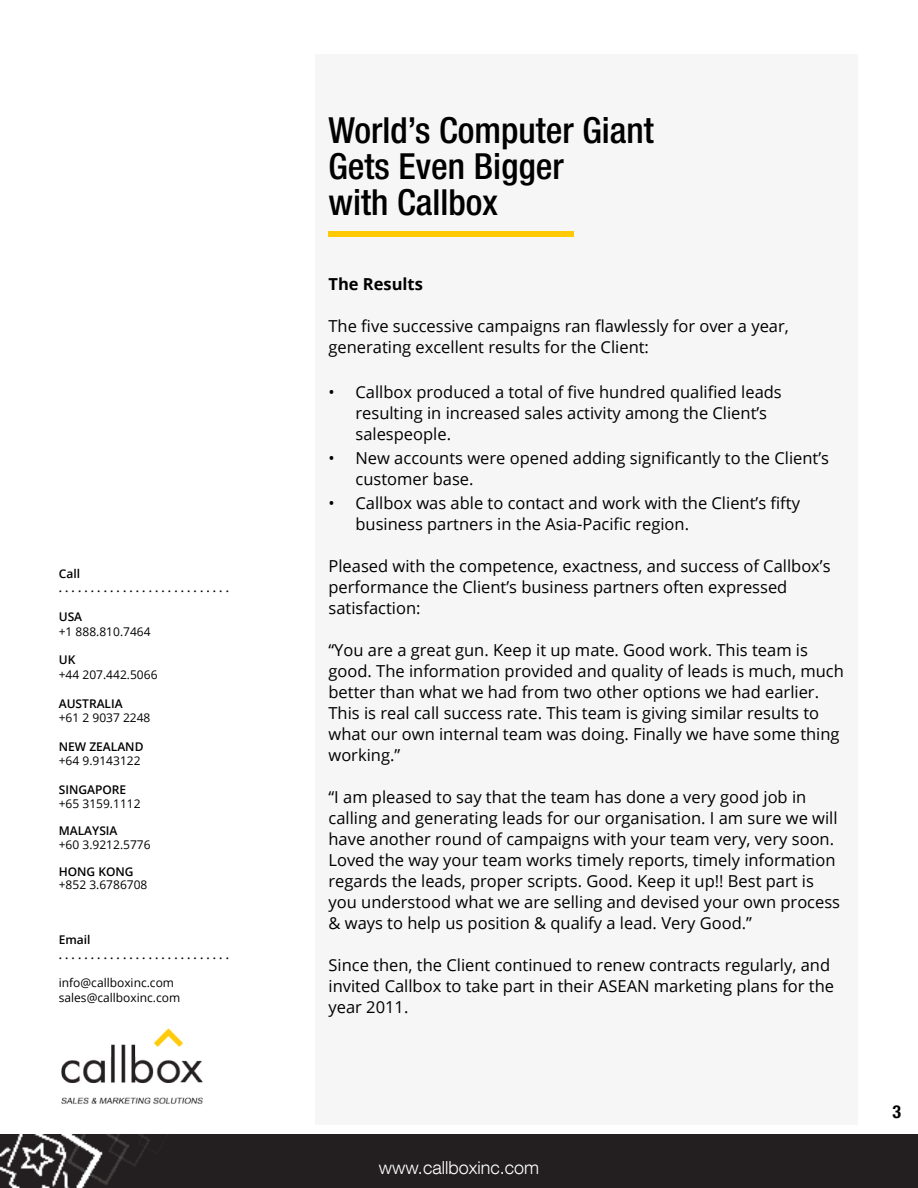
<style>
.page{position:relative;width:918px;height:1188px;background:#fff}
.page>*{position:absolute;margin:0;border:0;box-sizing:border-box;transform-origin:0 0}
.t1{font:500 condensed 36px/36px "Helvetica Neue LT Com";color:#000}
.t2{font:300 18px "Helvetica Neue LT Com";color:#fff}
.t3{font:700 condensed 18px "Helvetica Neue LT Com";color:#000}
.t4{font:16.5px/21px "Open Sans";color:#000}
.t5{font:700 16.5px "Open Sans";color:#000}
.t6{font:12px/14.4px "Open Sans";color:#000}
.t7{font:600 12px/14.4px "Open Sans";color:#000}
</style>
<div class="page">
<div style="left:0;top:1135px;width:918px;height:53px;background:#231f20"></div>
<img style="left:61px;top:1028px;width:142px;height:76px">
<div style="left:315px;top:54px;width:542px;height:1070px;background:#f6f6f6"></div>
<div style="left:328px;top:231px;width:246px;height:5px;background:#ffc905"></div>
<p class="t7" style="left:59px;top:566px;width:172px">Call<br>. . . . . . . . . . . . . . . . . . . . . . . . . . .</p>
<p class="t7" style="left:59px;top:609px;width:25px">USA</p>
<p class="t6" style="left:59px;top:624px;width:93px">+1 888.810.7464</p>
<p class="t7" style="left:59px;top:653px;width:18px">UK</p>
<p class="t6" style="left:59px;top:667px;width:100px">+44 207.442.5066</p>
<p class="t7" style="left:59px;top:696px;width:65px">AUSTRALIA</p>
<p class="t6" style="left:59px;top:710px;width:93px">+61 2 9037 2248</p>
<p class="t7" style="left:59px;top:739px;width:86px">NEW ZEALAND</p>
<p class="t6" style="left:59px;top:753px;width:83px">+64 9.9143122</p>
<p class="t7" style="left:59px;top:782px;width:69px">SINGAPORE</p>
<p class="t6" style="left:59px;top:797px;width:83px">+65 3159.1112</p>
<p class="t7" style="left:59px;top:824px;width:60px">MALAYSIA</p>
<p class="t6" style="left:59px;top:837px;width:93px">+60 3.9212.5776</p>
<p class="t7" style="left:59px;top:864px;width:76px">HONG KONG</p>
<p class="t6" style="left:59px;top:878px;width:90px">+852 3.6786708</p>
<p class="t7" style="left:59px;top:932px;width:172px">Email<br>. . . . . . . . . . . . . . . . . . . . . . . . . . .</p>
<p class="t6" style="left:59px;top:976px;width:123px">info@callboxinc.com sales@callboxinc.com</p>
<h1 class="t1" style="left:328px;top:112px;width:327px">World’s Computer Giant<br>Gets Even Bigger<br>with Callbox</h1>
<p class="t5" style="left:328px;top:272px;width:96px">The Results</p>
<p class="t4" style="left:328px;top:315px;width:462px">The five successive campaigns ran flawlessly for over a year, generating excellent results for the Client:</p>
<p class="t4" style="left:355px;top:381px;width:428px;text-indent:-27px">• Callbox produced a total of five hundred qualified leads resulting in increased sales activity among the Client’s salespeople.</p>
<p class="t4" style="left:355px;top:447px;width:475px;text-indent:-27px">• New accounts were opened adding significantly to the Client’s customer base.</p>
<p class="t4" style="left:355px;top:492px;width:446px;text-indent:-27px">• Callbox was able to contact and work with the Client’s fifty business partners in the Asia-Pacific region.</p>
<p class="t4" style="left:328px;top:555px;width:504px">Pleased with the competence, exactness, and success of Callbox’s performance the Client’s business partners often expressed satisfaction:</p>
<p class="t4" style="left:328px;top:639px;width:517px">“You are a great gun. Keep it up mate. Good work. This team is good. The information provided and quality of leads is much, much better than what we had from two other options we had earlier.<br>This is real call success rate. This team is giving similar results to what our own internal team was doing. Finally we have some thing working.”</p>
<p class="t4" style="left:328px;top:786px;width:513px">“I am pleased to say that the team has done a very good job in calling and generating leads for our organisation. I am sure we will have another round of campaigns with your team very, very soon.<br>Loved the way your team works timely reports, timely information regards the leads, proper scripts. Good. Keep it up!! Best part is you understood what we are selling and devised your own process &amp; ways to help us position &amp; qualify a lead. Very Good.”</p>
<p class="t4" style="left:328px;top:954px;width:507px">Since then, the Client continued to renew contracts regularly, and invited Callbox to take part in their ASEAN marketing plans for the year 2011.</p>
<p class="t2" style="left:379px;top:1156px;width:162px">www.callboxinc.com</p>
<p class="t3" style="left:892px;top:1101px;width:10px">3</p>
</div>
